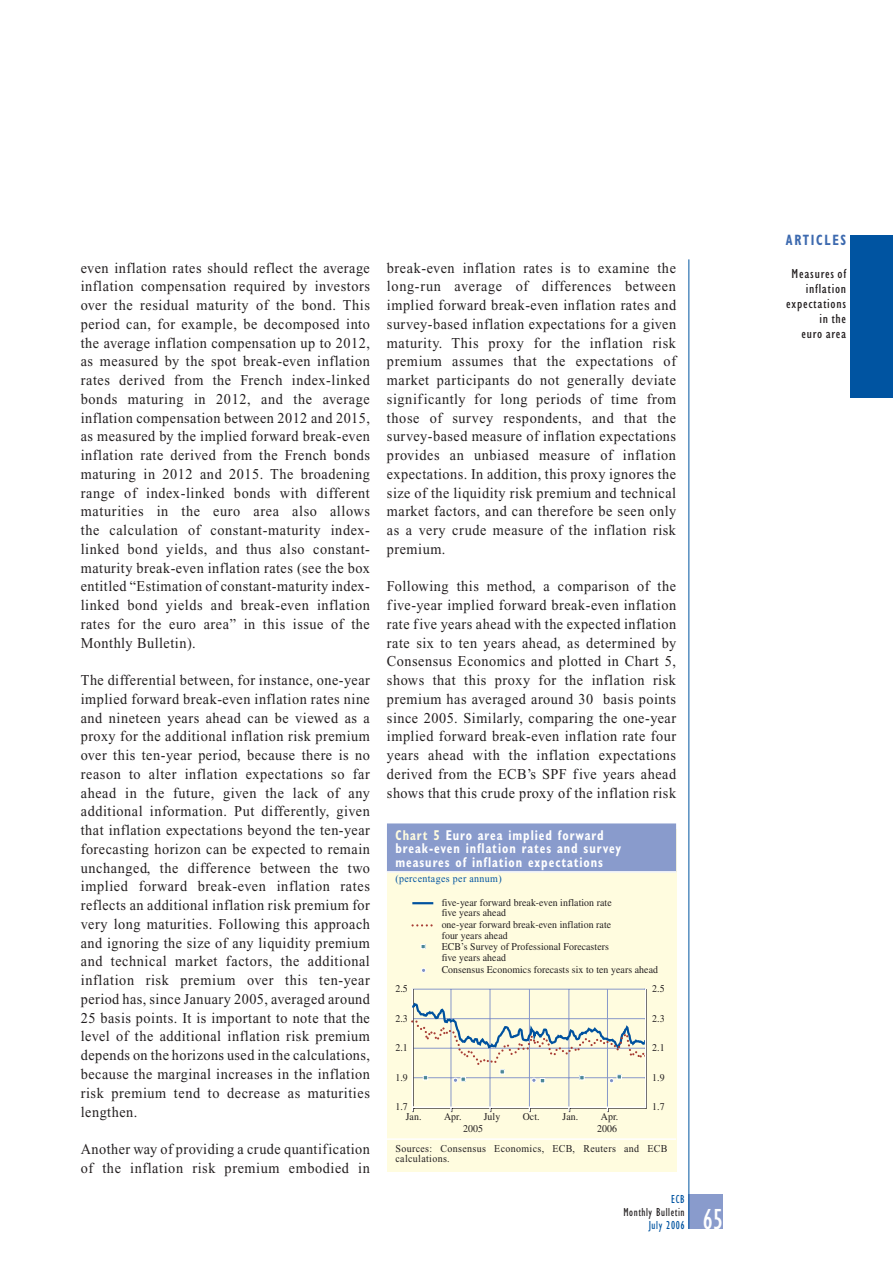
<style>
.page{position:relative;width:893px;height:1263px;background:#fff}
.page>*{position:absolute;margin:0;border:0;box-sizing:border-box;transform-origin:0 0}
.t1{font:condensed 30px "Gill Sans";color:#fff;scale:.95 1}
.t2{font:15px/18.8px "Times New Roman";letter-spacing:.035em;color:#231f20;text-align:justify;scale:.95 1}
.t3{font:700 condensed 15px "Gill Sans";letter-spacing:.13em;color:#3d6aaf;scale:.85 1}
.t4{font:700 condensed 14.25px/13.5px "Gill Sans";letter-spacing:.075em;color:#fff;scale:.85 1}
.t5{font:condensed 13.5px/15px "Gill Sans";letter-spacing:.05em;color:#231f20;text-align:right;scale:1.1 1}
.t6{font:condensed 12px "Gill Sans";letter-spacing:.05em;color:#231f20;scale:.95 1}
.t7{font:condensed 12px "Gill Sans";letter-spacing:.05em;color:#0054a1;scale:.95 1}
.t8{font:10.5px/10.5px "Times New Roman";letter-spacing:.035em;color:#231f20;scale:.95 1}
.t9{font:10.5px "Times New Roman";letter-spacing:.035em;color:#0054a1;scale:.95 1}
.t10{font:10.35px/10.4px "Times";letter-spacing:.005em;color:#231f20;scale:.95 1}
.s1{color:#fffcdf}
</style>
<div class="page">
<div style="left:689px;top:1195px;width:34px;height:34px;background:#899bcc"></div>
<hr style="left:689px;top:259px;width:1px;height:970px;background:#0054a1">
<div style="left:850px;top:235px;width:43px;height:163px;background:#0054a1"></div>
<div style="left:387px;top:829px;width:289px;height:342px;background:#fffcdf"></div>
<div style="left:387px;top:823px;width:289px;height:49px;background:#899bcc"></div>
<hr style="left:387px;top:871px;width:289px;height:2px;background:#fff">
<hr style="left:387px;top:1138px;width:289px;height:2px;background:#fff">
<hr style="left:412px;top:902px;width:21px;height:2px;background:#00529f">
<svg style="left:413px;top:924px;width:20px;height:2px"></svg>
<svg style="left:421px;top:944px;width:4px;height:5px"></svg>
<svg style="left:421px;top:968px;width:5px;height:5px"></svg>
<svg style="left:411px;top:988px;width:236px;height:124px"></svg>
<p class="t2" style="left:81px;top:260px;width:306px">even inflation rates should reflect the average inflation compensation required by investors over the residual maturity of the bond. This period can, for example, be decomposed into the average inflation compensation up to 2012, as measured by the spot break-even inflation rates derived from the French index-linked bonds maturing in 2012, and the average inflation compensation between 2012 and 2015, as measured by the implied forward break-even inflation rate derived from the French bonds maturing in 2012 and 2015. The broadening range of index-linked bonds with different maturities in the euro area also allows the calculation of constant-maturity index&shy;linked bond yields, and thus also constant&shy;maturity break-even inflation rates (see the box entitled “Estimation of constant-maturity index&shy;linked bond yields and break-even inflation rates for the euro area” in this issue of the Monthly Bulletin).</p>
<p class="t2" style="left:81px;top:672px;width:306px">The differential between, for instance, one-year implied forward break-even inflation rates nine and nineteen years ahead can be viewed as a proxy for the additional inflation risk premium over this ten-year period, because there is no reason to alter inflation expectations so far ahead in the future, given the lack of any additional information. Put differently, given that inflation expectations beyond the ten-year forecasting horizon can be expected to remain unchanged, the difference between the two implied forward break-even inflation rates reflects an additional inflation risk premium for very long maturities. Following this approach and ignoring the size of any liquidity premium and technical market factors, the additional inflation risk premium over this ten-year period has, since January 2005, averaged around 25 basis points. It is important to note that the level of the additional inflation risk premium depends on the horizons used in the calculations, because the marginal increases in the inflation risk premium tend to decrease as maturities lengthen.</p>
<p class="t2" style="left:81px;top:1141px;width:306px">Another way of providing a crude quantification of the inflation risk premium embodied in</p>
<p class="t2" style="left:387px;top:260px;width:306px">break-even inflation rates is to examine the long-run average of differences between implied forward break-even inflation rates and survey-based inflation expectations for a given maturity. This proxy for the inflation risk premium assumes that the expectations of market participants do not generally deviate significantly for long periods of time from those of survey respondents, and that the survey-based measure of inflation expectations provides an unbiased measure of inflation expectations. In addition, this proxy ignores the size of the liquidity risk premium and technical market factors, and can therefore be seen only as a very crude measure of the inflation risk premium.</p>
<p class="t2" style="left:387px;top:578px;width:306px">Following this method, a comparison of the five-year implied forward break-even inflation rate five years ahead with the expected inflation rate six to ten years ahead, as determined by Consensus Economics and plotted in Chart 5, shows that this proxy for the inflation risk premium has averaged around 30 basis points since 2005. Similarly, comparing the one-year implied forward break-even inflation rate four years ahead with the inflation expectations derived from the ECB’s SPF five years ahead shows that this crude proxy of the inflation risk</p>
<p class="t4" style="left:395px;top:830px;width:267px"><span class="s1">Chart 5</span> Euro area implied forward break-even inflation rates and survey measures of inflation expectations</p>
<p class="t9" style="left:395px;top:874px;width:113px">(percentages per annum)</p>
<p class="t10" style="left:442px;top:898px;width:181px">five-year forward break-even inflation rate five years ahead</p>
<p class="t10" style="left:442px;top:920px;width:180px">one-year forward break-even inflation rate four years ahead</p>
<p class="t10" style="left:442px;top:943px;width:178px">ECB’s Survey of Professional Forecasters five years ahead</p>
<p class="t10" style="left:442px;top:965px;width:229px">Consensus Economics forecasts six to ten years ahead</p>
<p class="t10" style="left:395px;top:984px;width:15px">2.5</p>
<p class="t10" style="left:652px;top:984px;width:15px">2.5</p>
<p class="t10" style="left:395px;top:1014px;width:15px">2.3</p>
<p class="t10" style="left:652px;top:1014px;width:15px">2.3</p>
<p class="t10" style="left:395px;top:1043px;width:15px">2.1</p>
<p class="t10" style="left:652px;top:1043px;width:15px">2.1</p>
<p class="t10" style="left:395px;top:1073px;width:15px">1.9</p>
<p class="t10" style="left:652px;top:1073px;width:15px">1.9</p>
<p class="t10" style="left:395px;top:1102px;width:15px">1.7</p>
<p class="t10" style="left:652px;top:1102px;width:15px">1.7</p>
<p class="t10" style="left:406px;top:1113px;width:18px">Jan.</p>
<p class="t10" style="left:444px;top:1113px;width:20px">Apr.</p>
<p class="t10" style="left:484px;top:1113px;width:19px">July</p>
<p class="t10" style="left:523px;top:1113px;width:19px">Oct.</p>
<p class="t10" style="left:563px;top:1113px;width:18px">Jan.</p>
<p class="t10" style="left:601px;top:1113px;width:20px">Apr.</p>
<p class="t10" style="left:463px;top:1124px;width:22px">2005</p>
<p class="t10" style="left:597px;top:1124px;width:22px">2006</p>
<p class="t8" style="left:395px;top:1144px;width:288px">Sources: Consensus Economics, ECB, Reuters and ECB calculations.</p>
<p class="t7" style="left:671px;top:1195px;width:16px">ECB</p>
<p class="t6" style="left:623px;top:1208px;width:66px">Monthly Bulletin</p>
<p class="t7" style="left:649px;top:1220px;width:39px">July 2006</p>
<h1 class="t1" style="left:702px;top:1208px;width:23px">65</h1>
<p class="t3" style="left:786px;top:235px;width:72px">ARTICLES</p>
<p class="t5" style="left:786px;top:267px;width:56px">Measures of inflation expectations in the<br>euro area</p>
</div>
